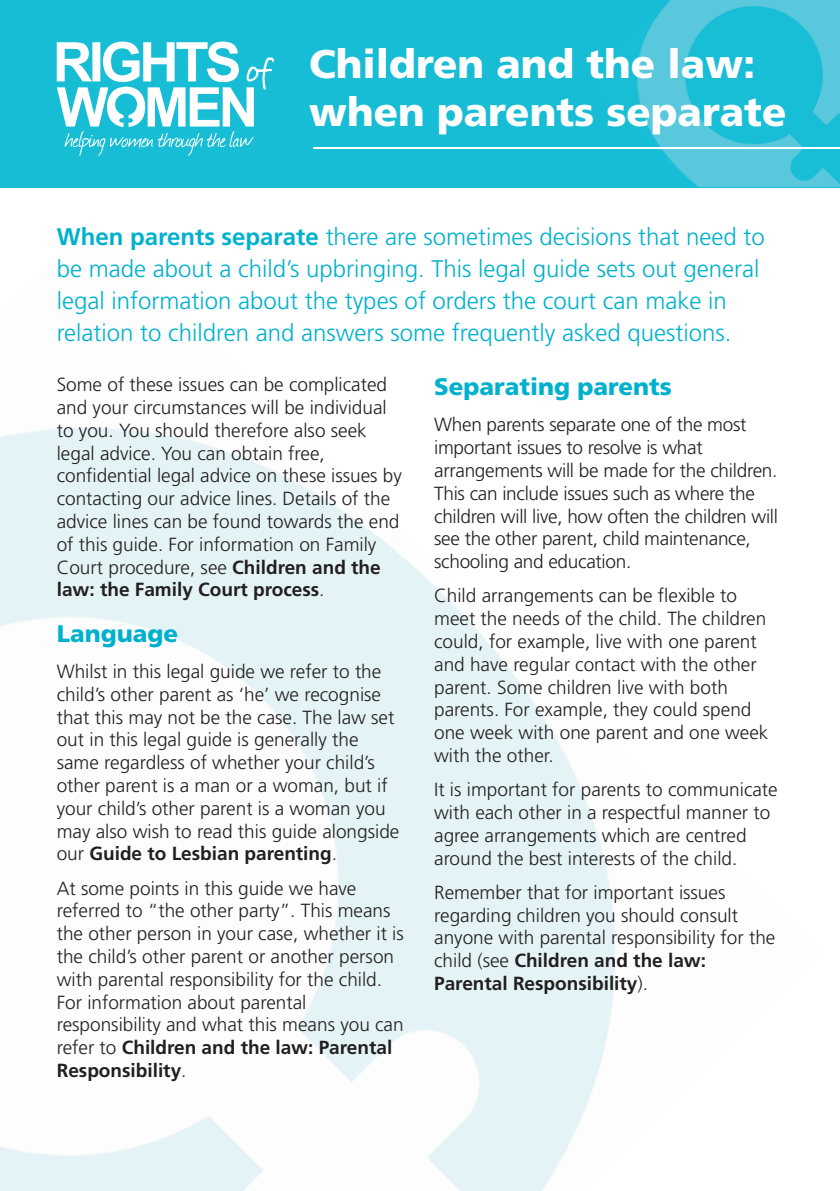
<style>
.page{position:relative;width:840px;height:1191px;background:#fff}
.page>*{position:absolute;margin:0;border:0;box-sizing:border-box;transform-origin:0 0}
.t1{font:900 40px/48px "Frutiger";color:#fff}
.t2{font:300 24px/32px "Frutiger";color:#00b1cd}
.t3{font:900 24px "Frutiger";color:#00b1cd}
.t4{font:300 19px/22.8px "Frutiger";color:#231f20}
.s1{font-weight:700}
</style>
<div class="page">
<div style="left:0;top:0;width:839px;height:187px;background:#16bdd5"></div>
<img style="left:637px;top:0;width:202px;height:187px">
<svg style="left:57px;top:42px;width:217px;height:114px"></svg>
<hr style="left:313px;top:147px;width:526px;height:2px;background:#fff">
<h1 class="t1" style="left:309px;top:43px;width:478px">Children and the law: when parents separate</h1>
<p class="t2" style="left:57px;top:222px;width:709px"><span class="s1">When parents separate</span> there are sometimes decisions that need to be made about a child’s upbringing. This legal guide sets out general legal information about the types of orders the court can make in relation to children and answers some frequently asked questions.</p>
<p class="t4" style="left:57px;top:375px;width:346px">Some of these issues can be complicated and your circumstances will be individual to you. You should therefore also seek legal advice. You can obtain free, confidential legal advice on these issues by contacting our advice lines. Details of the advice lines can be found towards the end of this guide. For information on Family Court procedure, see <span class="s1">Children and the law: the Family Court process</span>.</p>
<p class="t3" style="left:57px;top:623px;width:123px">Language</p>
<p class="t4" style="left:57px;top:661px;width:344px">Whilst in this legal guide we refer to the child’s other parent as ‘he’ we recognise that this may not be the case. The law set out in this legal guide is generally the same regardless of whether your child’s other parent is a man or a woman, but if your child’s other parent is a woman you may also wish to read this guide alongside our <span class="s1">Guide to Lesbian parenting</span>.</p>
<p class="t4" style="left:57px;top:878px;width:348px">At some points in this guide we have referred to “the other party”. This means the other person in your case, whether it is the child’s other parent or another person with parental responsibility for the child.<br>For information about parental responsibility and what this means you can refer to <span class="s1">Children and the law: Parental Responsibility</span>.</p>
<p class="t3" style="left:434px;top:377px;width:239px">Separating parents</p>
<p class="t4" style="left:434px;top:415px;width:345px">When parents separate one of the most important issues to resolve is what arrangements will be made for the children.<br>This can include issues such as where the children will live, how often the children will see the other parent, child maintenance, schooling and education.</p>
<p class="t4" style="left:434px;top:586px;width:335px">Child arrangements can be flexible to meet the needs of the child. The children could, for example, live with one parent and have regular contact with the other parent. Some children live with both parents. For example, they could spend one week with one parent and one week with the other.</p>
<p class="t4" style="left:434px;top:779px;width:345px">It is important for parents to communicate with each other in a respectful manner to agree arrangements which are centred around the best interests of the child.</p>
<p class="t4" style="left:434px;top:882px;width:342px">Remember that for important issues regarding children you should consult anyone with parental responsibility for the child (see <span class="s1">Children and the law:<br>Parental Responsibility</span>).</p>
</div>
